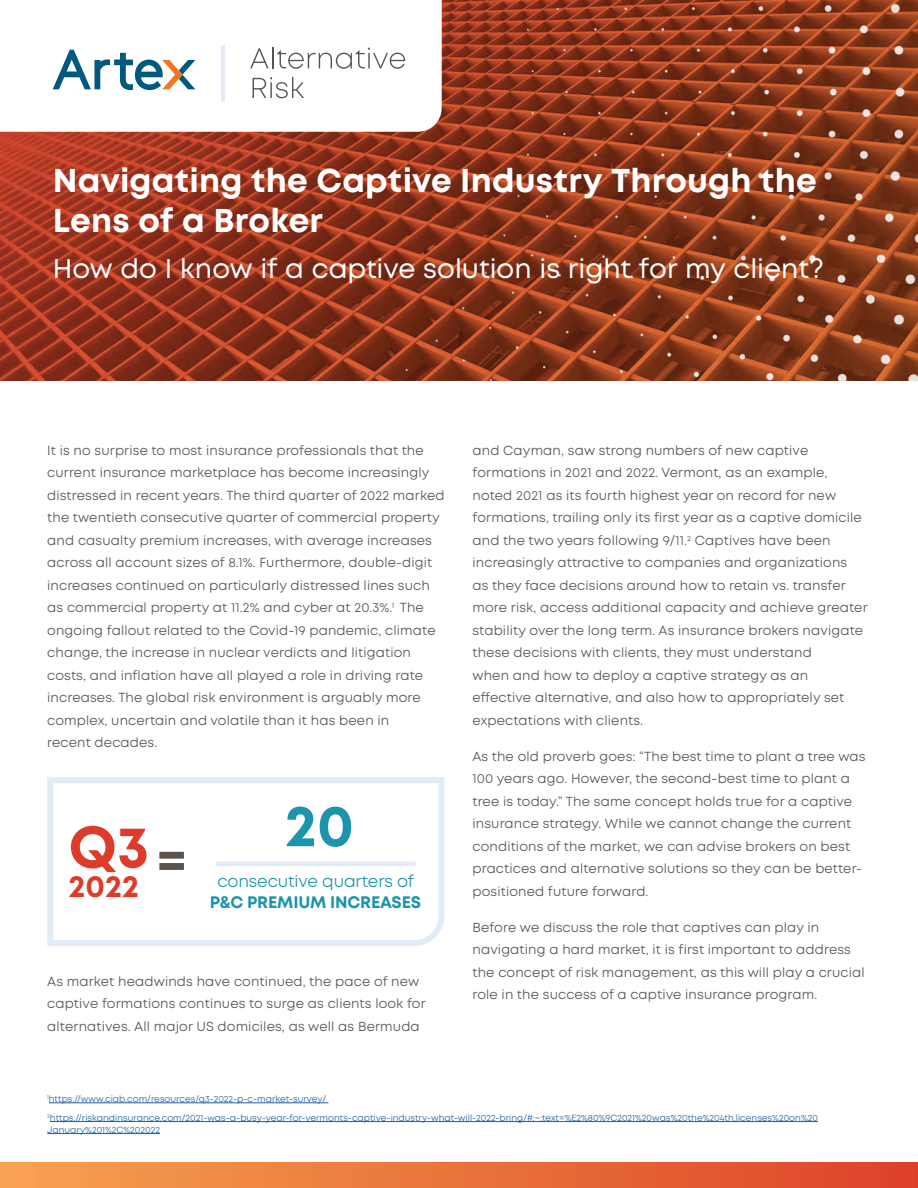
<style>
.page{position:relative;width:918px;height:1188px;background:#fff}
.page>*{position:absolute;margin:0;border:0;box-sizing:border-box;transform-origin:0 0}
.t1{font:700 58.5px "Mont";color:#dd3c2a}
.t2{font:700 58.5px "Mont";color:#1c94ab}
.t3{font:700 51.15px "Mont";color:#59524d}
.t4{font:700 33px/39.6px "Mont";letter-spacing:.005em;color:#fff}
.t5{font:700 30.9px "Mont";color:#dd3c2a}
.t6{font:27px "Mont";color:#fff}
.t7{font:16.65px "Mont";letter-spacing:-.01em;color:#1c94ab}
.t8{font:700 16.65px "Mont";letter-spacing:-.01em;color:#1c94ab}
.t9{font:13.2px/22.5px "Mont";letter-spacing:.01em;color:#59524d}
.t10{font:9px/18.8px "Mont";color:#215e9f}
</style>
<div class="page">
<img style="left:0;top:0;width:918px;height:380px">
<div style="left:0;top:1162px;width:918px;height:26px;background:linear-gradient(to right,#f7a350,#dd4328)"></div>
<hr style="left:49px;top:1103px;width:279px;height:1px;background:#215e9f">
<hr style="left:50px;top:1121px;width:768px;height:1px;background:#215e9f">
<hr style="left:47px;top:1133px;width:113px;height:1px;background:#215e9f">
<svg style="left:47px;top:777px;width:398px;height:169px"></svg>
<hr style="left:216px;top:862px;width:199px;height:4px;background:#e2ecf8">
<svg style="left:0;top:0;width:442px;height:132px"></svg>
<svg style="left:53px;top:50px;width:142px;height:40px"></svg>
<hr style="left:221px;top:46px;width:4px;height:56px;background:#e2ecf8">
<svg style="left:250px;top:47px;width:155px;height:22px"></svg>
<svg style="left:253px;top:77px;width:51px;height:21px"></svg>
<h3 class="t4" style="left:53px;top:161px;width:766px">Navigating the Captive Industry Through the<br>Lens of a Broker</h3>
<h3 class="t6" style="left:53px;top:251px;width:772px">How do I know if a captive solution is right for my client?</h3>
<p class="t9" style="left:47px;top:439px;width:399px">It is no surprise to most insurance professionals that the current insurance marketplace has become increasingly distressed in recent years. The third quarter of 2022 marked the twentieth consecutive quarter of commercial property and casualty premium increases, with average increases across all account sizes of 8.1%. Furthermore, double-digit increases continued on particularly distressed lines such as commercial property at 11.2% and cyber at 20.3%.<sup>1</sup> The ongoing fallout related to the Covid-19 pandemic, climate change, the increase in nuclear verdicts and litigation costs, and inflation have all played a role in driving rate increases. The global risk environment is arguably more complex, uncertain and volatile than it has been in<br>recent decades.</p>
<h1 class="t1" style="left:69px;top:809px;width:82px">Q3</h1>
<h3 class="t5" style="left:69px;top:867px;width:72px">2022</h3>
<h2 class="t3" style="left:156px;top:827px;width:33px">=</h2>
<h1 class="t2" style="left:285px;top:788px;width:71px">20</h1>
<p class="t7" style="left:217px;top:871px;width:198px">consecutive quarters of</p>
<p class="t8" style="left:210px;top:891px;width:213px">P&amp;C PREMIUM INCREASES</p>
<p class="t9" style="left:47px;top:970px;width:380px">As market headwinds have continued, the pace of new captive formations continues to surge as clients look for alternatives. All major US domiciles, as well as Bermuda</p>
<p class="t9" style="left:473px;top:439px;width:397px">and Cayman, saw strong numbers of new captive formations in 2021 and 2022. Vermont, as an example, noted 2021 as its fourth highest year on record for new formations, trailing only its first year as a captive domicile and the two years following 9/11.<sup>2</sup> Captives have been increasingly attractive to companies and organizations<br>as they face decisions around how to retain vs. transfer more risk, access additional capacity and achieve greater stability over the long term. As insurance brokers navigate these decisions with clients, they must understand<br>when and how to deploy a captive strategy as an effective alternative, and also how to appropriately set expectations with clients.</p>
<p class="t9" style="left:473px;top:745px;width:395px">As the old proverb goes: “The best time to plant a tree was 100 years ago. However, the second-best time to plant a tree is today.” The same concept holds true for a captive insurance strategy. While we cannot change the current conditions of the market, we can advise brokers on best practices and alternative solutions so they can be better&shy;positioned future forward.</p>
<p class="t9" style="left:473px;top:916px;width:394px">Before we discuss the role that captives can play in navigating a hard market, it is first important to address the concept of risk management, as this will play a crucial role in the success of a captive insurance program.</p>
<p class="t10" style="left:47px;top:1089px;width:772px"><sup>1</sup>https://www.ciab.com/resources/q3-2022-p-c-market-survey/<br><sup>2</sup>https://riskandinsurance.com/2021-was-a-busy-year-for-vermonts-captive-industry-what-will-2022-bring/#:~:text=%E2%80%9C2021%20was%20the%204th,licenses%20on%20</p>
<p class="t10" style="left:47px;top:1120px;width:114px">January%201%2C%202022</p>
</div>
